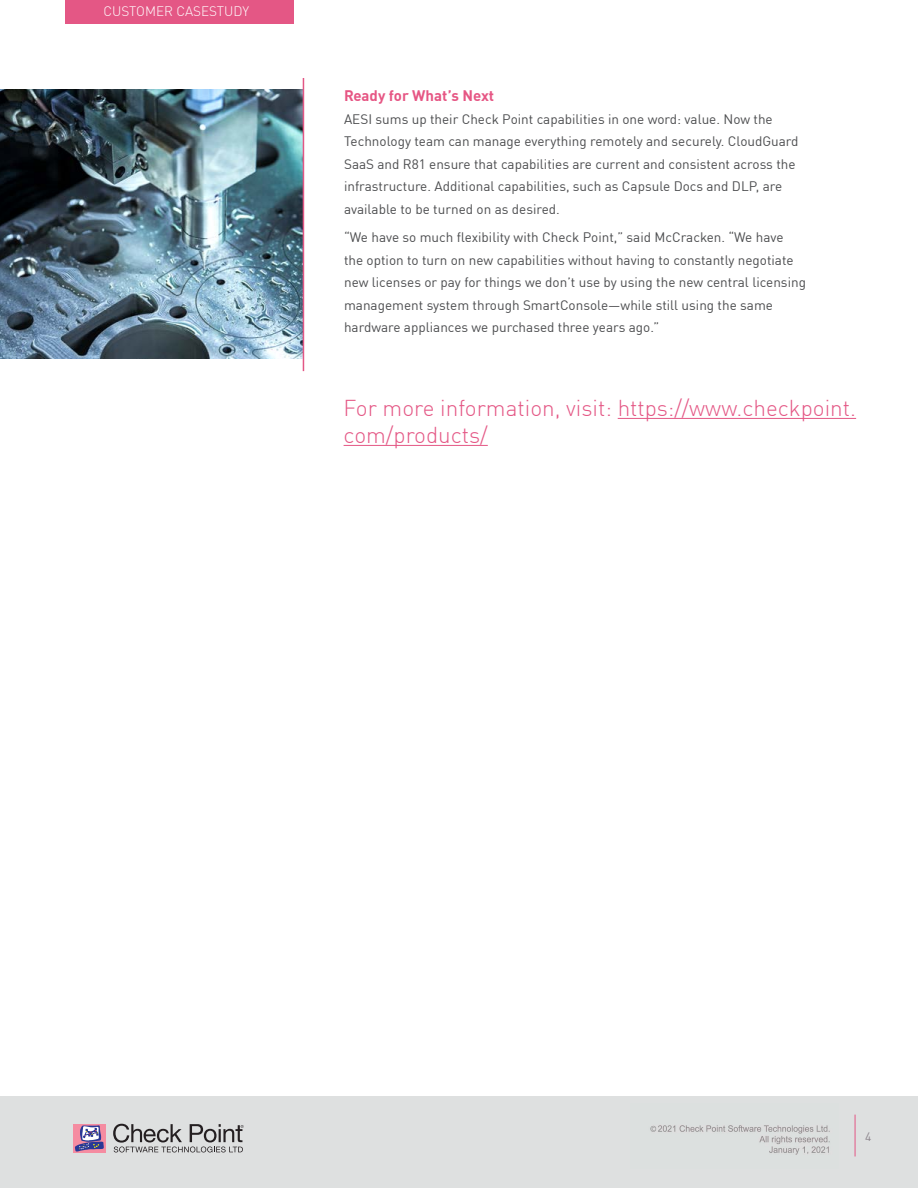
<style>
.page{position:relative;width:918px;height:1188px;background:#fff}
.page>*{position:absolute;margin:0;border:0;box-sizing:border-box;transform-origin:0 0}
.t1{font:300 22.5px/27px "DIN Pro";color:#e45785}
.t2{font:700 15px "DIN Pro";color:#e65684}
.t3{font:13.5px/22.5px "DIN Pro";color:#4c4d4f}
.t4{font:300 13.5px "DIN Pro";color:#fff}
.t5{font:12px "DIN Pro";color:#8c858c}
</style>
<div class="page">
<div style="left:0;top:1097px;width:918px;height:91px;background:#dee0e0"></div>
<div style="left:74px;top:1124px;width:32px;height:28px;background:#f58ca1"></div>
<svg style="left:75px;top:1125px;width:29px;height:27px"></svg>
<svg style="left:113px;top:1124px;width:131px;height:28px"></svg>
<hr style="left:855px;top:1115px;width:1px;height:41px;background:#e35785">
<div style="left:65px;top:0;width:229px;height:24px;background:#e45785"></div>
<hr style="left:618px;top:418px;width:238px;height:1px;background:#e45785">
<hr style="left:344px;top:445px;width:144px;height:1px;background:#e45785">
<img style="left:0;top:90px;width:303px;height:269px">
<hr style="left:303px;top:78px;width:1px;height:293px;background:#e35785">
<img style="left:650px;top:1125px;width:180px;height:30px">
<p class="t4" style="left:104px;top:1px;width:147px">CUSTOMER CASESTUDY</p>
<p class="t2" style="left:344px;top:84px;width:152px">Ready for What’s Next</p>
<p class="t3" style="left:344px;top:107px;width:456px">AESI sums up their Check Point capabilities in one word: value. Now the Technology team can manage everything remotely and securely. CloudGuard SaaS and R81 ensure that capabilities are current and consistent across the infrastructure. Additional capabilities, such as Capsule Docs and DLP, are available to be turned on as desired.</p>
<p class="t3" style="left:344px;top:225px;width:463px">“We have so much flexibility with Check Point,” said McCracken. “We have the option to turn on new capabilities without having to constantly negotiate new licenses or pay for things we don’t use by using the new central licensing management system through SmartConsole—while still using the same hardware appliances we purchased three years ago.”</p>
<h1 class="t1" style="left:344px;top:393px;width:514px">For more information, visit: https://www.checkpoint. com/products/</h1>
<p class="t5" style="left:865px;top:1127px;width:8px">4</p>
</div>
